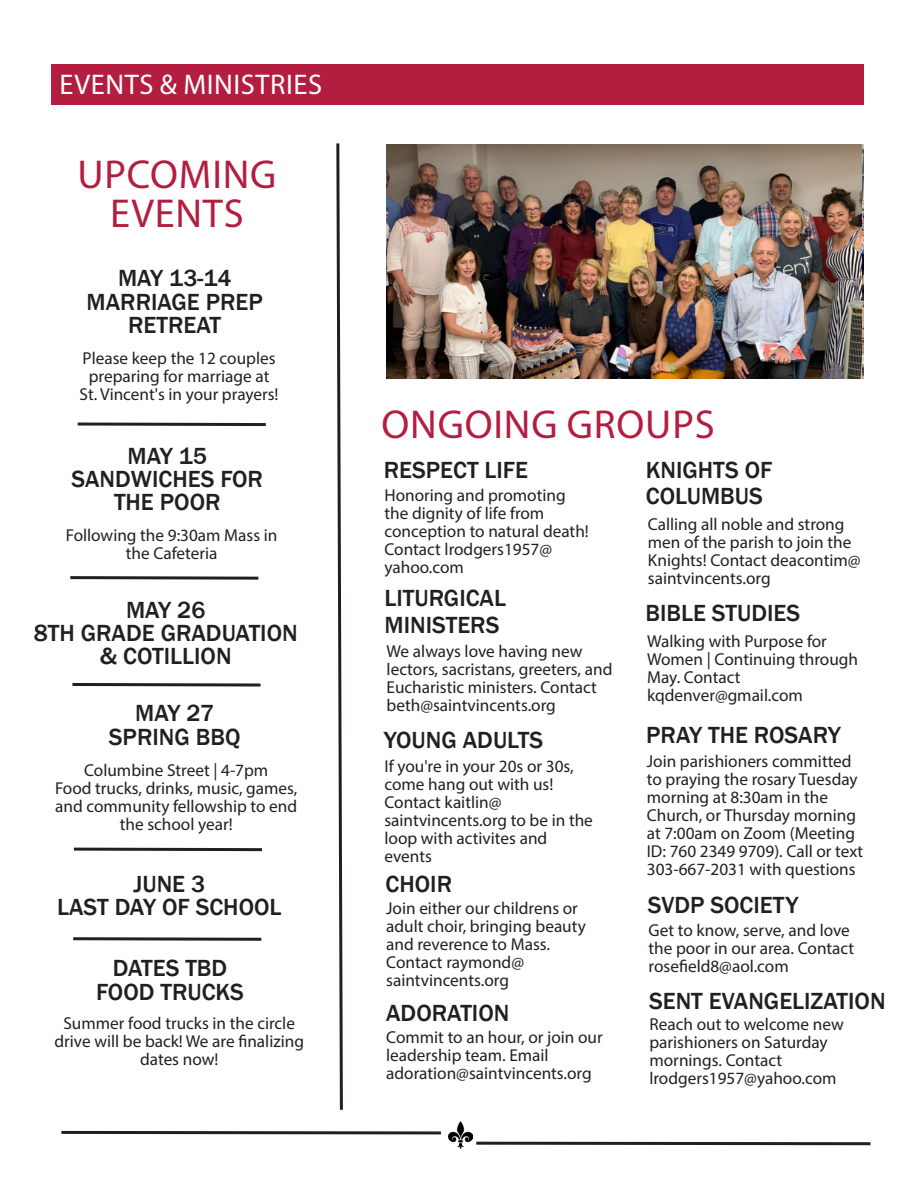
<style>
.page{position:relative;width:918px;height:1188px;background:#fff}
.page>*{position:absolute;margin:0;border:0;box-sizing:border-box;transform-origin:0 0}
.Page_Title_-_Left{font:40.5px "Myriad Pro";letter-spacing:.02em;color:#b31e40}
.Page_Title_-_Left-2{font:28.5px "Myriad Pro";letter-spacing:.02em;color:#fff}
.Header_1{font:500 24px "Franklin Gothic";color:#231f20}
.Subheader_1{font:17.25px/18px "Myriad Pro";color:#231f20}
</style>
<div class="page">
<div style="left:52px;top:64px;width:812px;height:41px;background:#b31e40"></div>
<svg style="left:336px;top:143px;width:7px;height:967px"></svg>
<svg style="left:476px;top:1141px;width:395px;height:5px"></svg>
<img style="left:448px;top:1122px;width:25px;height:27px">
<svg style="left:61px;top:1130px;width:380px;height:5px"></svg>
<img style="left:387px;top:144px;width:474px;height:234px">
<svg style="left:70px;top:576px;width:189px;height:4px"></svg>
<svg style="left:77px;top:422px;width:189px;height:5px"></svg>
<svg style="left:73px;top:847px;width:189px;height:5px"></svg>
<svg style="left:72px;top:683px;width:189px;height:4px"></svg>
<svg style="left:73px;top:937px;width:189px;height:4px"></svg>
<p class="Page_Title_-_Left-2" style="left:60px;top:66px;width:264px">EVENTS &amp; MINISTRIES</p>
<p class="Page_Title_-_Left" style="left:77px;top:150px;width:201px">UPCOMING</p>
<p class="Page_Title_-_Left" style="left:110px;top:189px;width:135px">EVENTS</p>
<p class="Header_1" style="left:118px;top:263px;width:115px">MAY 13-14</p>
<p class="Header_1" style="left:87px;top:287px;width:178px">MARRIAGE PREP</p>
<p class="Header_1" style="left:128px;top:310px;width:94px">RETREAT</p>
<p class="Subheader_1" style="left:83px;top:349px;width:194px;text-align:center">Please keep the 12 couples preparing for marriage at</p>
<p class="Subheader_1" style="left:80px;top:385px;width:200px">St. Vincent's in your prayers!</p>
<p class="Header_1" style="left:128px;top:441px;width:81px">MAY 15</p>
<p class="Header_1" style="left:72px;top:464px;width:193px">SANDWICHES FOR</p>
<p class="Header_1" style="left:114px;top:488px;width:108px">THE POOR</p>
<p class="Subheader_1" style="left:66px;top:526px;width:213px">Following the 9:30am Mass in</p>
<p class="Subheader_1" style="left:126px;top:544px;width:93px">the Cafeteria</p>
<p class="Header_1" style="left:126px;top:595px;width:81px">MAY 26</p>
<p class="Header_1" style="left:34px;top:618px;width:266px">8TH GRADE GRADUATION</p>
<p class="Header_1" style="left:100px;top:642px;width:133px">&amp; COTILLION</p>
<p class="Header_1" style="left:135px;top:699px;width:80px">MAY 27</p>
<p class="Header_1" style="left:109px;top:722px;width:133px">SPRING BBQ</p>
<p class="Subheader_1" style="left:84px;top:761px;width:186px">Columbine Street | 4-7pm</p>
<p class="Subheader_1" style="left:55px;top:779px;width:244px;text-align:center">Food trucks, drinks, music, games, and community fellowship to end the school year!</p>
<p class="Header_1" style="left:133px;top:869px;width:73px">JUNE 3</p>
<p class="Header_1" style="left:57px;top:892px;width:226px">LAST DAY OF SCHOOL</p>
<p class="Header_1" style="left:113px;top:953px;width:116px">DATES TBD</p>
<p class="Header_1" style="left:96px;top:977px;width:149px">FOOD TRUCKS</p>
<p class="Subheader_1" style="left:54px;top:1014px;width:251px;text-align:center">Summer food trucks in the circle drive will be back! We are finalizing dates now!</p>
<p class="Page_Title_-_Left" style="left:382px;top:400px;width:335px">ONGOING GROUPS</p>
<p class="Header_1" style="left:384px;top:455px;width:146px">RESPECT LIFE</p>
<p class="Subheader_1" style="left:384px;top:486px;width:206px">Honoring and promoting the dignity of life from conception to natural death!<br>Contact lrodgers1957@ yahoo.com</p>
<p class="Header_1" style="left:384px;top:584px;width:123px">LITURGICAL</p>
<p class="Header_1" style="left:384px;top:610px;width:116px">MINISTERS</p>
<p class="Subheader_1" style="left:387px;top:642px;width:227px">We always love having new lectors, sacristans, greeters, and<br>Eucharistic ministers. Contact beth@saintvincents.org</p>
<p class="Header_1" style="left:384px;top:725px;width:161px">YOUNG ADULTS</p>
<p class="Subheader_1" style="left:384px;top:757px;width:210px">If you're in your 20s or 30s, come hang out with us!<br>Contact kaitlin@ saintvincents.org to be in the loop with activites and events</p>
<p class="Header_1" style="left:386px;top:869px;width:68px">CHOIR</p>
<p class="Subheader_1" style="left:386px;top:899px;width:201px">Join either our childrens or adult choir, bringing beauty and reverence to Mass.<br>Contact raymond@ saintvincents.org</p>
<p class="Header_1" style="left:386px;top:998px;width:125px">ADORATION</p>
<p class="Subheader_1" style="left:386px;top:1028px;width:218px">Commit to an hour, or join our leadership team. Email adoration@saintvincents.org</p>
<p class="Header_1" style="left:646px;top:455px;width:128px">KNIGHTS OF</p>
<p class="Header_1" style="left:646px;top:481px;width:119px">COLUMBUS</p>
<p class="Subheader_1" style="left:648px;top:515px;width:214px">Calling all noble and strong men of the parish to join the<br>Knights! Contact deacontim@ saintvincents.org</p>
<p class="Header_1" style="left:646px;top:598px;width:156px">BIBLE STUDIES</p>
<p class="Subheader_1" style="left:647px;top:632px;width:213px">Walking with Purpose for<br>Women | Continuing through<br>May. Contact</p>
<p class="Subheader_1" style="left:647px;top:686px;width:157px">kqdenver@gmail.com</p>
<p class="Header_1" style="left:646px;top:720px;width:196px">PRAY THE ROSARY</p>
<p class="Subheader_1" style="left:647px;top:752px;width:218px">Join parishioners committed to praying the rosary Tuesday morning at 8:30am in the<br>Church, or Thursday morning at 7:00am on Zoom (Meeting<br>ID: 760 2349 9709). Call or text<br>303-667-2031 with questions</p>
<p class="Header_1" style="left:648px;top:891px;width:152px">SVDP SOCIETY</p>
<p class="Subheader_1" style="left:649px;top:921px;width:207px">Get to know, serve, and love the poor in our area. Contact rosefield8@aol.com</p>
<p class="Header_1" style="left:649px;top:986px;width:238px">SENT EVANGELIZATION</p>
<p class="Subheader_1" style="left:649px;top:1015px;width:196px">Reach out to welcome new parishioners on Saturday mornings. Contact lrodgers1957@yahoo.com</p>
</div>
